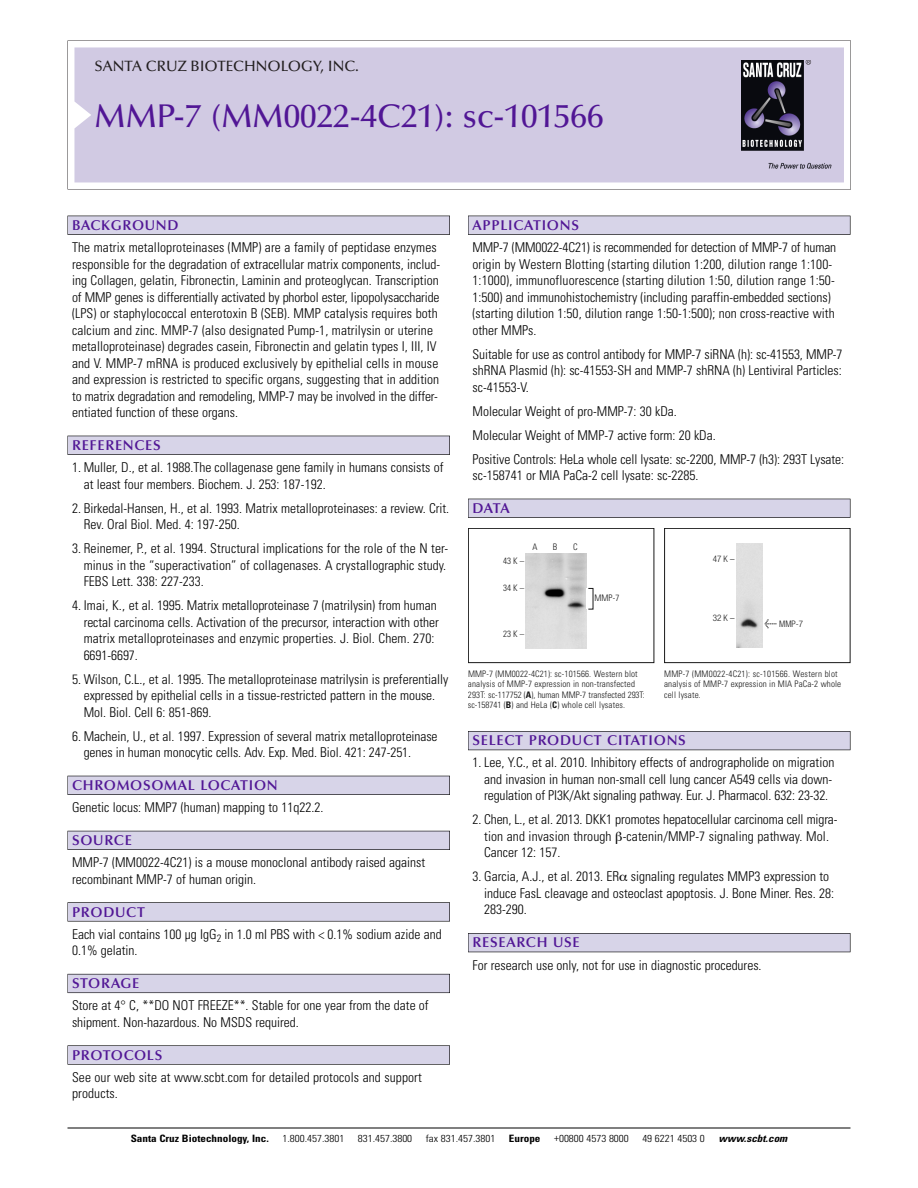
<style>
.page{position:relative;width:918px;height:1188px;background:#fff}
.page>*{position:absolute;margin:0;border:0;box-sizing:border-box;transform-origin:0 0}
.t1{font:500 33px "Optima";color:#511695}
.t2{font:500 15px "Optima";color:#231f20}
.t3{font:600 14.25px "Optima";letter-spacing:.05em;color:#511695}
.t4{font:300 condensed 13.5px/16.5px "Univers";color:#000}
.t5{font:300 condensed 10.2px "Univers";color:#000;scale:1.1 1}
.t6{font:700 condensed 10.2px "Univers";color:#000;scale:1.1 1}
.t7{font:italic 700 condensed 10.2px "Univers";color:#000;scale:1.1 1}
.t8{font:300 condensed 9px/10.5px "Univers";letter-spacing:.015em;color:#191919}
.t9{font:300 condensed 9px "Helvetica Neue";color:#191919}
.s1{font-weight:700}
.s2{font-family:"Meta Plus";font-weight:400;font-stretch:normal;font-size:10.5px}
</style>
<div class="page">
<svg style="left:68px;top:40px;width:783px;height:149px"></svg>
<div style="left:74px;top:47px;width:770px;height:135px;background:#d1cae3"></div>
<img style="left:741px;top:60px;width:90px;height:108px">
<div style="left:68px;top:216px;width:382px;height:19px;background:#535256"></div>
<div style="left:68px;top:216px;width:381px;height:18px;background:#d7d4e8"></div>
<div style="left:68px;top:436px;width:382px;height:19px;background:#525156"></div>
<div style="left:68px;top:436px;width:381px;height:18px;background:#d7d4e8"></div>
<div style="left:68px;top:776px;width:382px;height:19px;background:#515057"></div>
<div style="left:68px;top:776px;width:381px;height:18px;background:#d7d4e8"></div>
<div style="left:68px;top:831px;width:382px;height:19px;background:#535259"></div>
<div style="left:68px;top:831px;width:381px;height:18px;background:#d7d4e8"></div>
<svg style="left:68px;top:902px;width:382px;height:20px"></svg>
<div style="left:68px;top:903px;width:381px;height:18px;background:#d7d4e8"></div>
<div style="left:68px;top:974px;width:382px;height:19px;background:#64626c"></div>
<div style="left:68px;top:974px;width:381px;height:18px;background:#d7d4e8"></div>
<div style="left:68px;top:1045px;width:382px;height:20px;background:#636364"></div>
<div style="left:68px;top:1046px;width:381px;height:18px;background:#d7d4e8"></div>
<div style="left:468px;top:216px;width:382px;height:19px;background:#535256"></div>
<div style="left:468px;top:216px;width:382px;height:18px;background:#d7d4e8"></div>
<div style="left:468px;top:499px;width:382px;height:19px;background:#525156"></div>
<div style="left:468px;top:499px;width:382px;height:18px;background:#d7d4e8"></div>
<div style="left:468px;top:731px;width:382px;height:19px;background:#55545b"></div>
<div style="left:468px;top:732px;width:382px;height:18px;background:#d7d4e8"></div>
<div style="left:468px;top:933px;width:382px;height:19px;background:#525158"></div>
<div style="left:468px;top:934px;width:382px;height:18px;background:#d7d4e8"></div>
<hr style="left:68px;top:1128px;width:782px;height:1px;background:#000">
<div style="left:468px;top:528px;width:186px;height:135px;border:1px solid #191919"></div>
<img style="left:525px;top:553px;width:62px;height:96px">
<div style="left:664px;top:528px;width:186px;height:135px;border:1px solid #191919"></div>
<img style="left:737px;top:543px;width:25px;height:105px">
<p class="t2" style="left:94px;top:60px;width:266px">SANTA CRUZ BIOTECHNOLOGY, INC.</p>
<p class="t1" style="left:94px;top:102px;width:511px">MMP-7 (MM0022-4C21): sc-101566</p>
<p class="t3" style="left:72px;top:219px;width:108px">BACKGROUND</p>
<p class="t4" style="left:72px;top:240px;width:370px">The matrix metalloproteinases (MMP) are a family of peptidase enzymes responsible for the degradation of extracellular matrix components, includ&shy;ing Collagen, gelatin, Fibronectin, Laminin and proteoglycan. Transcription of MMP genes is differentially activated by phorbol ester, lipopolysaccharide (LPS) or staphylococcal enterotoxin B (SEB). MMP catalysis requires both calcium and zinc. MMP-7 (also designated Pump-1, matrilysin or uterine metalloproteinase) degrades casein, Fibronectin and gelatin types I, III, IV and V. MMP-7 mRNA is produced exclusively by epithelial cells in mouse and expression is restricted to specific organs, suggesting that in addition to matrix degradation and remodeling, MMP-7 may be involved in the differ&shy;entiated function of these organs.</p>
<p class="t3" style="left:72px;top:439px;width:90px">REFERENCES</p>
<p class="t4" style="left:84px;top:460px;width:361px;text-indent:-12px">1. Muller, D., et al. 1988.The collagenase gene family in humans consists of at least four members. Biochem. J. 253: 187-192.</p>
<p class="t4" style="left:84px;top:501px;width:367px;text-indent:-12px">2. Birkedal-Hansen, H., et al. 1993. Matrix metalloproteinases: a review. Crit.<br>Rev. Oral Biol. Med. 4: 197-250.</p>
<p class="t4" style="left:84px;top:541px;width:366px;text-indent:-12px">3. Reinemer, P., et al. 1994. Structural implications for the role of the N ter&shy;minus in the “superactivation” of collagenases. A crystallographic study.<br>FEBS Lett. 338: 227-233.</p>
<p class="t4" style="left:84px;top:598px;width:357px;text-indent:-12px">4. Imai, K., et al. 1995. Matrix metalloproteinase 7 (matrilysin) from human rectal carcinoma cells. Activation of the precursor, interaction with other matrix metalloproteinases and enzymic properties. J. Biol. Chem. 270:<br>6691-6697.</p>
<p class="t4" style="left:84px;top:672px;width:366px;text-indent:-12px">5. Wilson, C.L., et al. 1995. The metalloproteinase matrilysin is preferentially expressed by epithelial cells in a tissue-restricted pattern in the mouse.<br>Mol. Biol. Cell 6: 851-869.</p>
<p class="t4" style="left:84px;top:729px;width:355px;text-indent:-12px">6. Machein, U., et al. 1997. Expression of several matrix metalloproteinase genes in human monocytic cells. Adv. Exp. Med. Biol. 421: 247-251.</p>
<p class="t3" style="left:72px;top:779px;width:207px">CHROMOSOMAL LOCATION</p>
<p class="t4" style="left:72px;top:801px;width:253px">Genetic locus: MMP7 (human) mapping to 11q22.2.</p>
<p class="t3" style="left:72px;top:834px;width:61px">SOURCE</p>
<p class="t4" style="left:72px;top:856px;width:355px">MMP-7 (MM0022-4C21) is a mouse monoclonal antibody raised against recombinant MMP-7 of human origin.</p>
<p class="t3" style="left:72px;top:906px;width:74px">PRODUCT</p>
<p class="t4" style="left:72px;top:927px;width:371px">Each vial contains 100 µg IgG<sub>2</sub> in 1.0 ml PBS with &lt; 0.1% sodium azide and<br>0.1% gelatin.</p>
<p class="t3" style="left:72px;top:978px;width:69px">STORAGE</p>
<p class="t4" style="left:72px;top:999px;width:358px">Store at 4° C, **DO NOT FREEZE**. Stable for one year from the date of shipment. Non-hazardous. No MSDS required.</p>
<p class="t3" style="left:72px;top:1049px;width:92px">PROTOCOLS</p>
<p class="t4" style="left:72px;top:1070px;width:351px">See our web site at www.scbt.com for detailed protocols and support products.</p>
<p class="t3" style="left:473px;top:219px;width:108px">APPLICATIONS</p>
<p class="t4" style="left:473px;top:240px;width:365px">MMP-7 (MM0022-4C21) is recommended for detection of MMP-7 of human origin by Western Blotting (starting dilution 1:200, dilution range 1:100- 1:1000), immunofluorescence (starting dilution 1:50, dilution range 1:50- 1:500) and immunohistochemistry (including paraffin-embedded sections) (starting dilution 1:50, dilution range 1:50-1:500); non cross-reactive with other MMPs.</p>
<p class="t4" style="left:473px;top:347px;width:372px;text-align:justify">Suitable for use as control antibody for MMP-7 siRNA (h): sc-41553, MMP-7 shRNA Plasmid (h): sc-41553-SH and MMP-7 shRNA (h) Lentiviral Particles: sc-41553-V.</p>
<p class="t4" style="left:473px;top:404px;width:206px">Molecular Weight of pro-MMP-7: 30 kDa.</p>
<p class="t4" style="left:473px;top:428px;width:245px">Molecular Weight of MMP-7 active form: 20 kDa.</p>
<p class="t4" style="left:473px;top:452px;width:373px">Positive Controls: HeLa whole cell lysate: sc-2200, MMP-7 (h3): 293T Lysate: sc-158741 or MIA PaCa-2 cell lysate: sc-2285.</p>
<p class="t3" style="left:473px;top:502px;width:39px">DATA</p>
<p class="t8" style="left:503px;top:556px;width:22px">43K–</p>
<p class="t8" style="left:503px;top:584px;width:22px">34K–</p>
<p class="t8" style="left:503px;top:630px;width:22px">23K–</p>
<p class="t8" style="left:533px;top:543px;width:7px">A</p>
<p class="t8" style="left:553px;top:543px;width:6px">B</p>
<p class="t8" style="left:573px;top:543px;width:6px">C</p>
<p class="t8" style="left:594px;top:594px;width:27px">MMP-7</p>
<p class="t8" style="left:468px;top:669px;width:178px">MMP-7 (MM0022-4C21): sc-101566. Western blot analysis of MMP-7 expression in non-transfected 293T: sc-117752 (<span class="s1">A</span>), human MMP-7 transfected 293T: sc-158741 (<span class="s1">B</span>) and HeLa (<span class="s1">C</span>) whole cell lysates.</p>
<p class="t9" style="left:713px;top:556px;width:23px">47K–</p>
<p class="t9" style="left:713px;top:614px;width:23px">32K–</p>
<p class="t9" style="left:765px;top:621px;width:40px"><span class="s2">&lt;</span> MMP-7</p>
<p class="t8" style="left:664px;top:669px;width:179px">MMP-7 (MM0022-4C21): sc-101566. Western blot analysis of MMP-7 expression in MIA PaCa-2 whole cell lysate.</p>
<p class="t3" style="left:473px;top:735px;width:215px">SELECT PRODUCT CITATIONS</p>
<p class="t4" style="left:484px;top:756px;width:352px;text-indent:-12px">1. Lee, Y.C., et al. 2010. Inhibitory effects of andrographolide on migration and invasion in human non-small cell lung cancer A549 cells via down&shy;regulation of PI3K/Akt signaling pathway. Eur. J. Pharmacol. 632: 23-32.</p>
<p class="t4" style="left:484px;top:813px;width:355px;text-indent:-12px">2. Chen, L., et al. 2013. DKK1 promotes hepatocellular carcinoma cell migra&shy;tion and invasion through -catenin/MMP-7 signaling pathway. Mol.<br>Cancer 12: 157.</p>
<p class="t4" style="left:484px;top:870px;width:351px;text-indent:-12px">3. Garcia, A.J., et al. 2013. ER signaling regulates MMP3 expression to induce FasL cleavage and osteoclast apoptosis. J. Bone Miner. Res. 28:<br>283-290.</p>
<p class="t3" style="left:473px;top:937px;width:109px">RESEARCH USE</p>
<p class="t4" style="left:473px;top:958px;width:291px">For research use only, not for use in diagnostic procedures.</p>
<p class="t6" style="left:131px;top:1135px;width:127px">Santa Cruz Biotechnology, Inc.</p>
<p class="t5" style="left:282px;top:1135px;width:58px">1.800.457.3801</p>
<p class="t5" style="left:358px;top:1135px;width:51px">831.457.3800</p>
<p class="t5" style="left:426px;top:1135px;width:65px">fax 831.457.3801</p>
<p class="t6" style="left:509px;top:1135px;width:30px">Europe</p>
<p class="t5" style="left:554px;top:1135px;width:69px">+00800 4573 8000</p>
<p class="t5" style="left:642px;top:1135px;width:58px">49 6221 4503 0</p>
<p class="t7" style="left:719px;top:1135px;width:66px">www.scbt.com</p>
</div>
